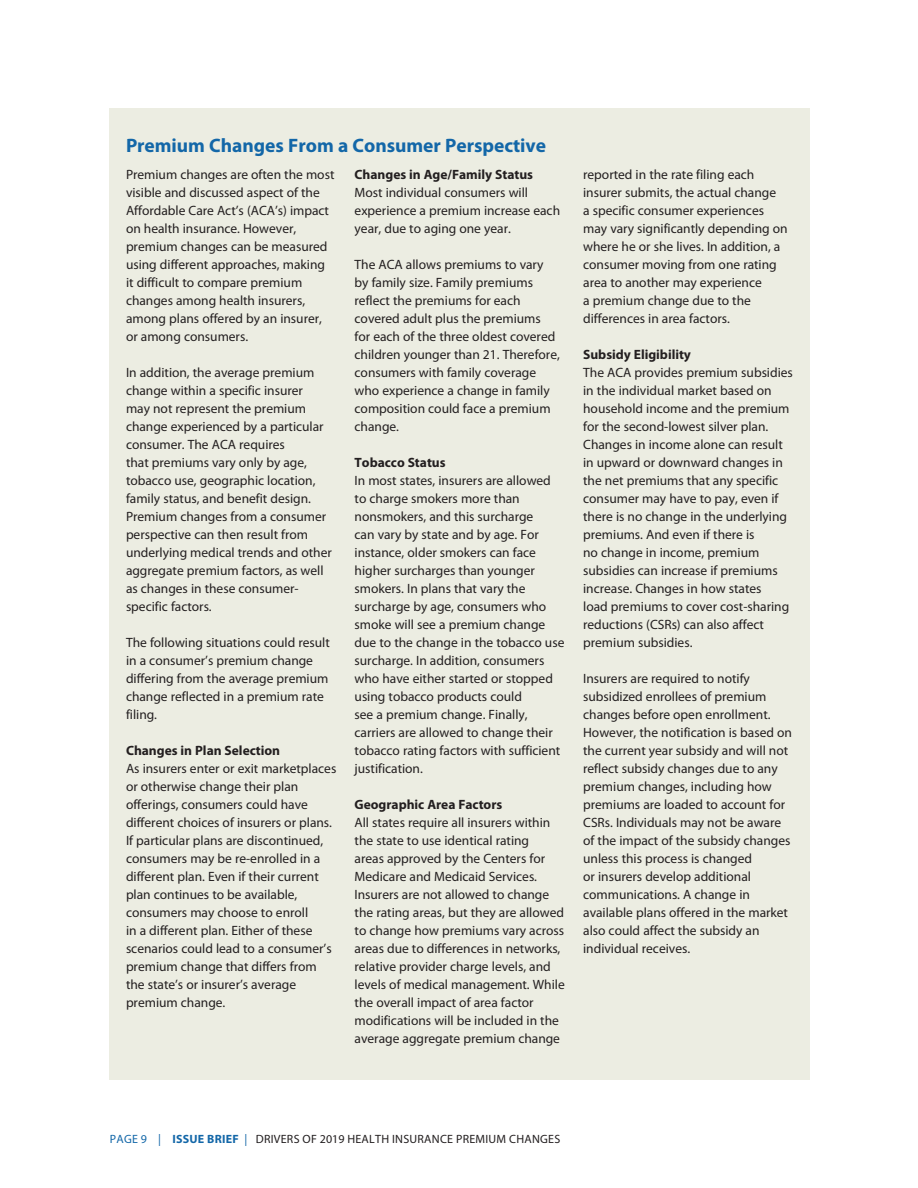
<style>
.page{position:relative;width:918px;height:1188px;background:#fff}
.page>*{position:absolute;margin:0;border:0;box-sizing:border-box;transform-origin:0 0}
.subhead{font:700 19.5px "Myriad Pro";color:#1367a8}
.box_text{font:13.5px/18px "Myriad Pro";color:#231f20}
.t1{font:12px "Myriad Pro";letter-spacing:.02em;color:#231f20}
.s1{font-weight:700}
.s2{color:#1367a8}
.s3{font-weight:700;color:#1367a8}
</style>
<div class="page">
<div style="left:110px;top:108px;width:700px;height:972px;background:#ecede2"></div>
<p class="subhead" style="left:126px;top:132px;width:422px">Premium Changes From a Consumer Perspective</p>
<p class="box_text" style="left:126px;top:166px;width:210px">Premium changes are often the most visible and discussed aspect of the<br>Affordable Care Act’s (ACA’s) impact on health insurance. However, premium changes can be measured using different approaches, making it difficult to compare premium changes among health insurers, among plans offered by an insurer, or among consumers.</p>
<p class="box_text" style="left:126px;top:364px;width:207px">In addition, the average premium change within a specific insurer<br>may not represent the premium change experienced by a particular consumer. The ACA requires<br>that premiums vary only by age, tobacco use, geographic location, family status, and benefit design.<br>Premium changes from a consumer perspective can then result from underlying medical trends and other aggregate premium factors, as well as changes in these consumer&shy;specific factors.</p>
<p class="box_text" style="left:126px;top:634px;width:205px">The following situations could result in a consumer’s premium change differing from the average premium change reflected in a premium rate filing.</p>
<p class="box_text" style="left:126px;top:742px;width:212px"><span class="s1">Changes in Plan Selection<br></span>As insurers enter or exit marketplaces or otherwise change their plan offerings, consumers could have different choices of insurers or plans.<br>If particular plans are discontinued, consumers may be re-enrolled in a different plan. Even if their current plan continues to be available, consumers may choose to enroll<br>in a different plan. Either of these scenarios could lead to a consumer’s premium change that differs from the state’s or insurer’s average premium change.</p>
<p class="box_text" style="left:355px;top:166px;width:207px"><span class="s1">Changes in Age/Family Status<br></span>Most individual consumers will experience a premium increase each year, due to aging one year.</p>
<p class="box_text" style="left:355px;top:256px;width:207px">The ACA allows premiums to vary by family size. Family premiums reflect the premiums for each covered adult plus the premiums<br>for each of the three oldest covered children younger than 21. Therefore, consumers with family coverage who experience a change in family composition could face a premium change.</p>
<p class="box_text" style="left:355px;top:454px;width:211px"><span class="s1">Tobacco Status<br></span>In most states, insurers are allowed to charge smokers more than nonsmokers, and this surcharge<br>can vary by state and by age. For instance, older smokers can face higher surcharges than younger smokers. In plans that vary the surcharge by age, consumers who smoke will see a premium change due to the change in the tobacco use surcharge. In addition, consumers who have either started or stopped using tobacco products could<br>see a premium change. Finally, carriers are allowed to change their tobacco rating factors with sufficient justification.</p>
<p class="box_text" style="left:355px;top:796px;width:212px"><span class="s1">Geographic Area Factors<br></span>All states require all insurers within the state to use identical rating<br>areas approved by the Centers for Medicare and Medicaid Services.<br>Insurers are not allowed to change the rating areas, but they are allowed to change how premiums vary across areas due to differences in networks, relative provider charge levels, and levels of medical management. While the overall impact of area factor modifications will be included in the average aggregate premium change</p>
<p class="box_text" style="left:583px;top:166px;width:206px">reported in the rate filing each insurer submits, the actual change<br>a specific consumer experiences may vary significantly depending on where he or she lives. In addition, a consumer moving from one rating area to another may experience<br>a premium change due to the differences in area factors.</p>
<p class="box_text" style="left:583px;top:346px;width:211px"><span class="s1">Subsidy Eligibility<br></span>The ACA provides premium subsidies in the individual market based on household income and the premium for the second-lowest silver plan.<br>Changes in income alone can result in upward or downward changes in the net premiums that any specific consumer may have to pay, even if there is no change in the underlying premiums. And even if there is<br>no change in income, premium subsidies can increase if premiums increase. Changes in how states<br>load premiums to cover cost-sharing reductions (CSRs) can also affect premium subsidies.</p>
<p class="box_text" style="left:583px;top:670px;width:210px">Insurers are required to notify subsidized enrollees of premium changes before open enrollment.<br>However, the notification is based on the current year subsidy and will not reflect subsidy changes due to any premium changes, including how premiums are loaded to account for<br>CSRs. Individuals may not be aware of the impact of the subsidy changes unless this process is changed<br>or insurers develop additional communications. A change in available plans offered in the market also could affect the subsidy an individual receives.</p>
<p class="t1" style="left:110px;top:1132px;width:452px"><span class="s2">PAGE 9 |</span> <span class="s3">ISSUE BRIEF</span> <span class="s2">|</span> DRIVERS OF 2019 HEALTH INSURANCE PREMIUM CHANGES</p>
</div>
